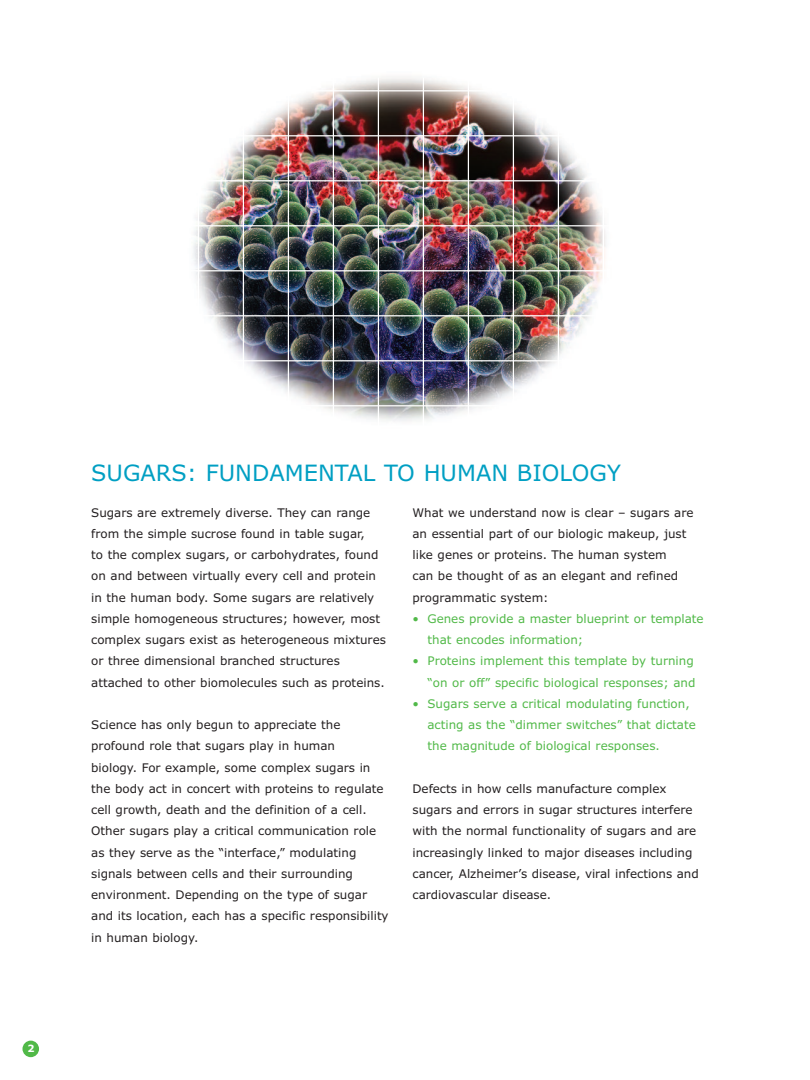
<style>
.page{position:relative;width:810px;height:1080px;background:#fff}
.page>*{position:absolute;margin:0;border:0;box-sizing:border-box;transform-origin:0 0}
.t1{font:22.5px "Verdana";color:#009fc3}
.t2{font:11.88px/21.2px "Verdana";color:#231f20}
.t3{font:11.88px/21.2px "Verdana";color:#51b948}
.t4{font:700 10px "Verdana";color:#fff}
</style>
<div class="page">
<div style="left:22px;top:1041px;width:17px;height:16px;background:#51b948;border-radius:50%"></div>
<img style="left:193px;top:77px;width:413px;height:344px">
<hr style="left:145px;top:135px;width:513px;height:1px;background:#fff">
<hr style="left:145px;top:90px;width:513px;height:1px;background:#fff">
<hr style="left:145px;top:180px;width:513px;height:1px;background:#fff">
<hr style="left:145px;top:225px;width:513px;height:1px;background:#fff">
<hr style="left:145px;top:270px;width:513px;height:1px;background:#fff">
<hr style="left:145px;top:315px;width:513px;height:1px;background:#fff">
<hr style="left:145px;top:360px;width:513px;height:1px;background:#fff">
<hr style="left:145px;top:405px;width:513px;height:1px;background:#fff">
<hr style="left:198px;top:78px;width:1px;height:350px;background:#fff">
<hr style="left:243px;top:78px;width:1px;height:350px;background:#fff">
<hr style="left:288px;top:78px;width:1px;height:350px;background:#fff">
<hr style="left:333px;top:78px;width:1px;height:350px;background:#fff">
<hr style="left:378px;top:78px;width:1px;height:350px;background:#fff">
<hr style="left:423px;top:78px;width:1px;height:350px;background:#fff">
<hr style="left:468px;top:78px;width:1px;height:350px;background:#fff">
<hr style="left:513px;top:78px;width:1px;height:350px;background:#fff">
<hr style="left:558px;top:78px;width:1px;height:350px;background:#fff">
<hr style="left:603px;top:78px;width:1px;height:350px;background:#fff">
<p class="t4" style="left:28px;top:1043px;width:9px">2</p>
<h1 class="t1" style="left:91px;top:460px;width:531px">SUGARS: FUNDAMENTAL TO HUMAN BIOLOGY</h1>
<p class="t2" style="left:91px;top:502px;width:296px">Sugars are extremely diverse. They can range from the simple sucrose found in table sugar,<br>to the complex sugars, or carbohydrates, found on and between virtually every cell and protein in the human body. Some sugars are relatively simple homogeneous structures; however, most complex sugars exist as heterogeneous mixtures or three dimensional branched structures attached to other biomolecules such as proteins.</p>
<p class="t2" style="left:91px;top:714px;width:299px">Science has only begun to appreciate the profound role that sugars play in human<br>biology. For example, some complex sugars in the body act in concert with proteins to regulate cell growth, death and the definition of a cell.<br>Other sugars play a critical communication role as they serve as the “interface,” modulating signals between cells and their surrounding environment. Depending on the type of sugar and its location, each has a specific responsibility in human biology.</p>
<p class="t2" style="left:412px;top:502px;width:283px">What we understand now is clear – sugars are an essential part of our biologic makeup, just like genes or proteins. The human system<br>can be thought of as an elegant and refined programmatic system:</p>
<p class="t3" style="left:428px;top:608px;width:278px;text-indent:-15px">• Genes provide a master blueprint or template that encodes information;</p>
<p class="t3" style="left:412px;top:651px;width:284px;text-align:right">• Proteins implement this template by turning “on or off” specific biological responses; and</p>
<p class="t3" style="left:428px;top:693px;width:270px;text-indent:-15px">• Sugars serve a critical modulating function, acting as the “dimmer switches” that dictate the magnitude of biological responses.</p>
<p class="t2" style="left:412px;top:778px;width:288px">Defects in how cells manufacture complex sugars and errors in sugar structures interfere with the normal functionality of sugars and are increasingly linked to major diseases including cancer, Alzheimer’s disease, viral infections and cardiovascular disease.</p>
</div>
